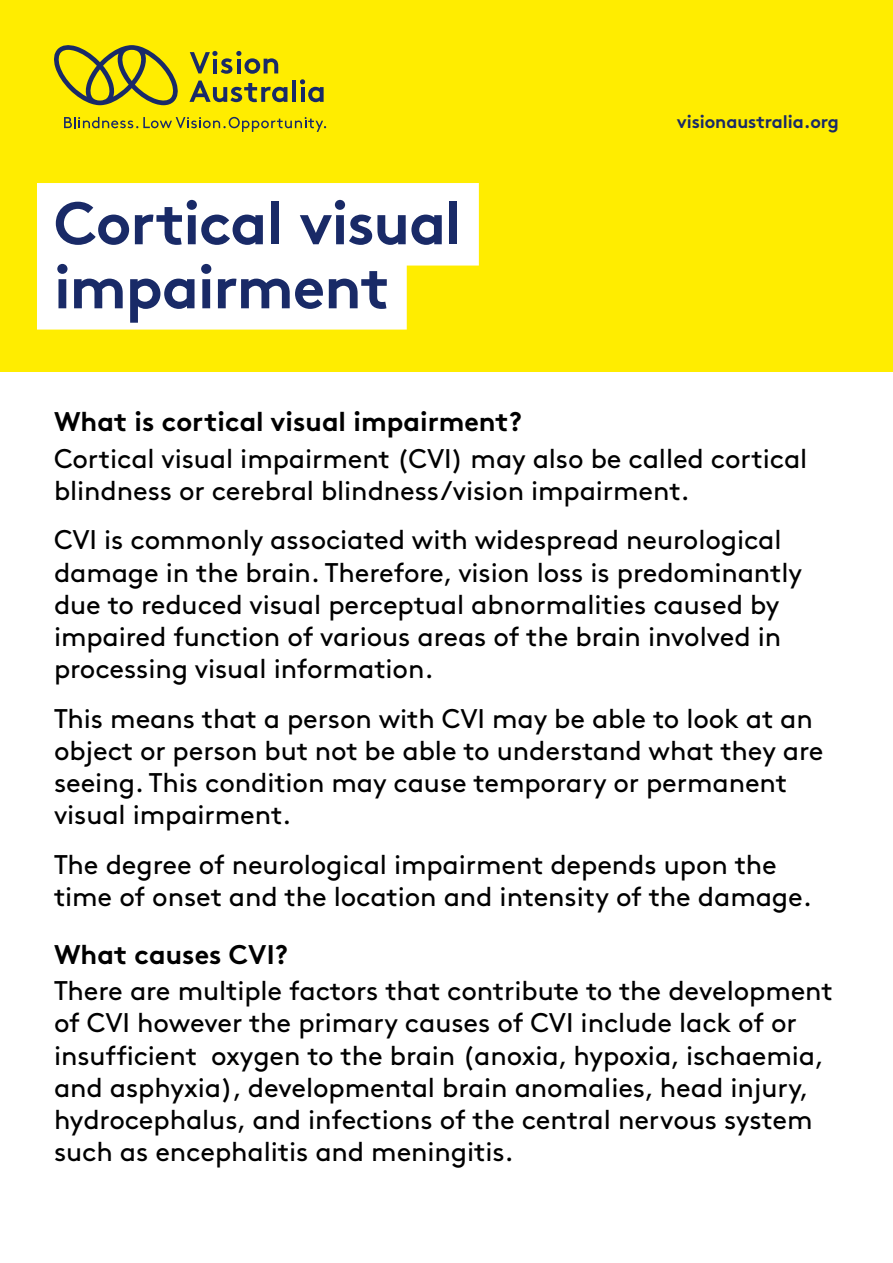
<style>
.page{position:relative;width:893px;height:1263px;background:#fff}
.page>*{position:absolute;margin:0;border:0;box-sizing:border-box;transform-origin:0 0}
.t1{font:700 60px/64.1px "Brown Pro";letter-spacing:-.02em;color:#192a67}
.t2{font:27px/32.2px "Brown Pro";letter-spacing:-.005em;color:#000}
.t3{font:700 27px "Brown Pro";color:#000}
.t4{font:700 18px "Brown Pro";letter-spacing:-.005em;color:#192a67}
</style>
<div class="page">
<div style="left:0;top:0;width:893px;height:372px;background:#ffed00"></div>
<svg style="left:54px;top:45px;width:124px;height:60px"></svg>
<svg style="left:190px;top:51px;width:88px;height:23px"></svg>
<svg style="left:189px;top:81px;width:98px;height:21px"></svg>
<hr style="left:292px;top:80px;width:4px;height:22px;background:#192a67">
<svg style="left:300px;top:79px;width:24px;height:23px"></svg>
<svg style="left:64px;top:117px;width:262px;height:15px"></svg>
<div style="left:37px;top:183px;width:442px;height:83px;background:#fff"></div>
<div style="left:37px;top:247px;width:370px;height:83px;background:#fff"></div>
<h1 class="t1" style="left:54px;top:185px;width:409px">Cortical visual impairment</h1>
<p class="t4" style="left:677px;top:107px;width:164px">visionaustralia.org</p>
<h2 class="t3" style="left:54px;top:400px;width:469px">What is cortical visual impairment?</h2>
<p class="t2" style="left:54px;top:440px;width:755px">Cortical visual impairment (CVI) may also be called cortical blindness or cerebral blindness/vision impairment.</p>
<p class="t2" style="left:54px;top:522px;width:750px">CVI is commonly associated with widespread neurological damage in the brain. Therefore, vision loss is predominantly due to reduced visual perceptual abnormalities caused by impaired function of various areas of the brain involved in processing visual information.</p>
<p class="t2" style="left:54px;top:700px;width:771px">This means that a person with CVI may be able to look at an object or person but not be able to understand what they are seeing. This condition may cause temporary or permanent visual impairment.</p>
<p class="t2" style="left:54px;top:846px;width:759px">The degree of neurological impairment depends upon the time of onset and the location and intensity of the damage.</p>
<h2 class="t3" style="left:54px;top:932px;width:236px">What causes CVI?</h2>
<p class="t2" style="left:54px;top:972px;width:780px">There are multiple factors that contribute to the development of CVI however the primary causes of CVI include lack of or insufficient oxygen to the brain (anoxia, hypoxia, ischaemia, and asphyxia), developmental brain anomalies, head injury, hydrocephalus, and infections of the central nervous system such as encephalitis and meningitis.</p>
</div>
